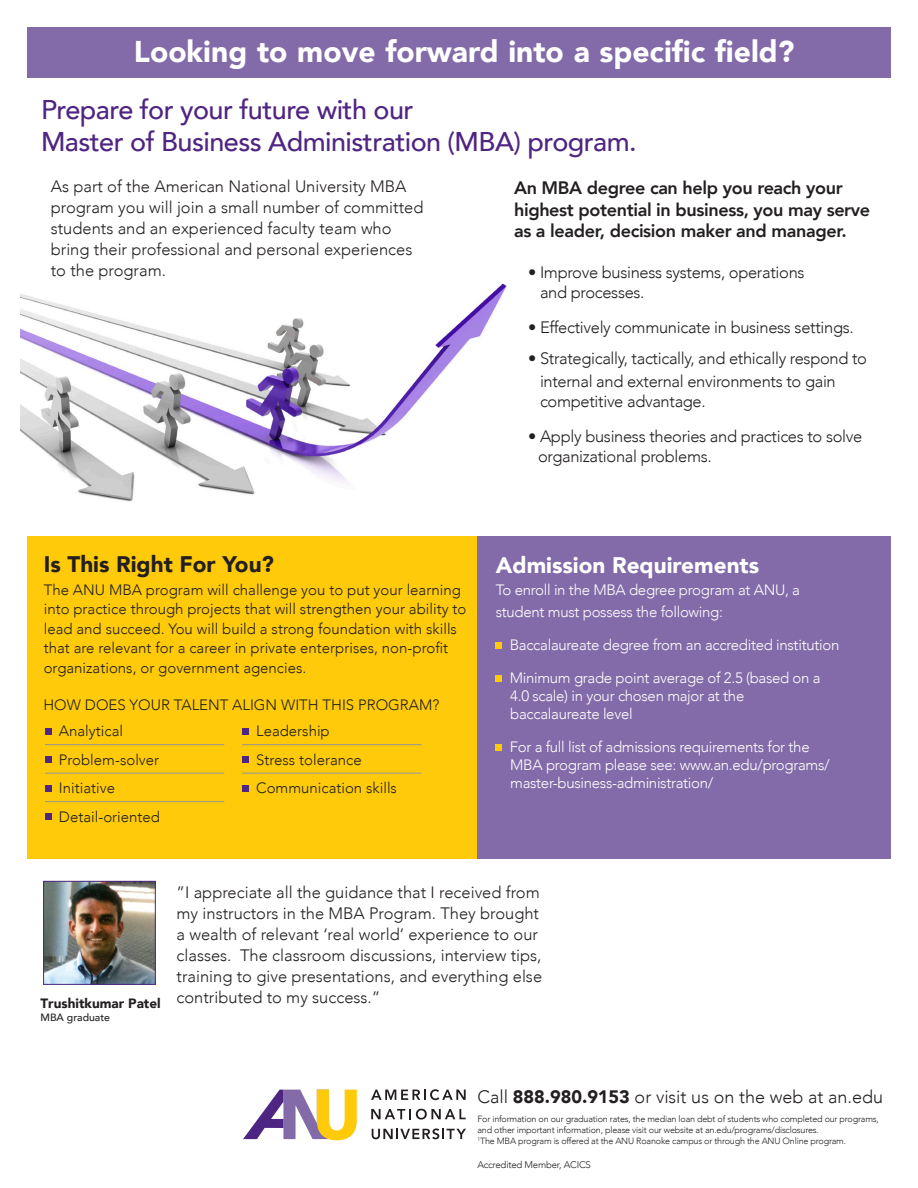
<style>
.page{position:relative;width:918px;height:1188px;background:#fff}
.page>*{position:absolute;margin:0;border:0;box-sizing:border-box;transform-origin:0 0}
.t1{font:900 30px "Avenir";color:#fff}
.body{font:500 27px "Avenir";letter-spacing:-.02em;color:#4e2582}
.t2{font:900 22.5px "Avenir";color:#fff}
.t3{font:900 22.5px "Avenir";color:#231f20}
.body-2{font:800 18px/21.6px "Avenir";letter-spacing:-.02em;color:#231f20}
.body-3{font:300 18px "Avenir";color:#231f20}
.body-4{font:300 16.5px/21px "Avenir";color:#231f20}
.body-5{font:300 16.5px "Avenir";letter-spacing:-.02em;color:#231f20}
.body-6{font:300 15px/19.5px "Avenir";color:#231f20}
.t4{font:300 15px/18px "Avenir";letter-spacing:-.02em;color:#fff}
.t5{font:900 13.5px "Avenir";color:#231f20}
.t6{font:500 10.5px "Avenir";color:#231f20}
.body_-_bullets{font:300 9.6px "Avenir";letter-spacing:-.02em;color:#231f20}
.body_-_bullets-2{font:300 9px/10.8px "Avenir";letter-spacing:-.02em;color:#231f20}
.s1{font-weight:900}
</style>
<div class="page">
<div style="left:27px;top:27px;width:864px;height:51px;background:#836ba9"></div>
<img style="left:21px;top:283px;width:486px;height:219px">
<div style="left:27px;top:536px;width:864px;height:323px;background:#feca0a"></div>
<div style="left:477px;top:536px;width:414px;height:323px;background:#836ba9"></div>
<svg style="left:243px;top:1090px;width:114px;height:50px"></svg>
<svg style="left:372px;top:1128px;width:94px;height:11px"></svg>
<svg style="left:371px;top:1089px;width:95px;height:11px"></svg>
<svg style="left:371px;top:1109px;width:95px;height:11px"></svg>
<svg style="left:496px;top:643px;width:6px;height:6px"></svg>
<svg style="left:496px;top:676px;width:6px;height:6px"></svg>
<svg style="left:496px;top:745px;width:6px;height:6px"></svg>
<hr style="left:45px;top:744px;width:179px;height:1px;background:#939598">
<hr style="left:45px;top:773px;width:179px;height:1px;background:#939598">
<hr style="left:45px;top:801px;width:179px;height:1px;background:#939598">
<div style="left:45px;top:728px;width:6px;height:7px;background:#4e2582"></div>
<svg style="left:45px;top:757px;width:6px;height:6px"></svg>
<div style="left:45px;top:785px;width:6px;height:7px;background:#4e2582"></div>
<svg style="left:45px;top:814px;width:6px;height:6px"></svg>
<hr style="left:242px;top:744px;width:180px;height:1px;background:#939598">
<hr style="left:242px;top:773px;width:180px;height:1px;background:#939598">
<div style="left:242px;top:728px;width:6px;height:7px;background:#4e2582"></div>
<svg style="left:242px;top:757px;width:6px;height:6px"></svg>
<div style="left:242px;top:785px;width:6px;height:7px;background:#4e2582"></div>
<img style="left:45px;top:883px;width:109px;height:100px">
<div style="left:43px;top:881px;width:113px;height:104px;border:1px solid #4e2582"></div>
<p class="t1" style="left:134px;top:25px;width:662px">Looking to move forward into a specific field?</p>
<p class="body" style="left:41px;top:86px;width:374px">Prepare for your future with our</p>
<p class="body" style="left:41px;top:118px;width:597px">Master of Business Administration (MBA) program.</p>
<p class="body-4" style="left:51px;top:175px;width:374px">As part of the American National University MBA program you will join a small number of committed students and an experienced faculty team who bring their professional and personal experiences to the program.</p>
<p class="body-2" style="left:514px;top:177px;width:358px">An MBA degree can help you reach your highest potential in business, you may serve as a leader, decision maker and manager.</p>
<p class="body-5" style="left:528px;top:262px;width:278px">• Improve business systems, operations</p>
<p class="body-5" style="left:540px;top:282px;width:106px">and processes.</p>
<p class="body-5" style="left:528px;top:317px;width:327px">• Effectively communicate in business settings.</p>
<p class="body-5" style="left:528px;top:349px;width:340px">• Strategically, tactically, and ethically respond to</p>
<p class="body-5" style="left:540px;top:372px;width:297px">internal and external environments to gain</p>
<p class="body-5" style="left:540px;top:391px;width:167px">competitive advantage.</p>
<p class="body-5" style="left:528px;top:426px;width:336px">• Apply business theories and practices to solve</p>
<p class="body-5" style="left:538px;top:446px;width:175px">organizational problems.</p>
<p class="t3" style="left:44px;top:545px;width:232px">Is This Right For You?</p>
<p class="body-6" style="left:44px;top:580px;width:419px">The ANU MBA program will challenge you to put your learning</p>
<p class="body-6" style="left:44px;top:600px;width:424px">into practice through projects that will strengthen your ability to lead and succeed. You will build a strong foundation with skills that are relevant for a career in private enterprises, non-profit organizations, or government agencies.</p>
<p class="body-6" style="left:44px;top:695px;width:397px">HOW DOES YOUR TALENT ALIGN WITH THIS PROGRAM?</p>
<p class="body-6" style="left:59px;top:721px;width:66px">Analytical</p>
<p class="body-6" style="left:59px;top:750px;width:102px">Problem-solver</p>
<p class="body-6" style="left:59px;top:778px;width:58px">Initiative</p>
<p class="body-6" style="left:59px;top:807px;width:103px">Detail-oriented</p>
<p class="body-6" style="left:256px;top:721px;width:75px">Leadership</p>
<p class="body-6" style="left:256px;top:750px;width:107px">Stress tolerance</p>
<p class="body-6" style="left:256px;top:778px;width:142px">Communication skills</p>
<p class="t2" style="left:496px;top:546px;width:265px">Admission Requirements</p>
<p class="t4" style="left:496px;top:581px;width:306px">To enroll in the MBA degree program at ANU, a</p>
<p class="t4" style="left:496px;top:603px;width:229px">student must possess the following:</p>
<p class="t4" style="left:510px;top:636px;width:331px">Baccalaureate degree from an accredited institution</p>
<p class="t4" style="left:510px;top:669px;width:312px">Minimum grade point average of 2.5 (based on a<br>4.0 scale) in your chosen major at the baccalaureate level</p>
<p class="t4" style="left:510px;top:738px;width:321px">For a full list of admissions requirements for the<br>MBA program please see: www.an.edu/programs/ master-business-administration/</p>
<p class="t5" style="left:40px;top:992px;width:122px">Trushitkumar Patel</p>
<p class="t6" style="left:40px;top:1008px;width:71px">MBA graduate</p>
<p class="body-4" style="left:177px;top:882px;width:367px">”I appreciate all the guidance that I received from my instructors in the MBA Program. They brought a wealth of relevant ‘real world’ experience to our classes. The classroom discussions, interview tips, training to give presentations, and everything else contributed to my success.”</p>
<p class="body-3" style="left:477px;top:1087px;width:407px">Call <span class="s1">888.980.9153</span> or visit us on the web at an.edu</p>
<p class="body_-_bullets-2" style="left:477px;top:1113px;width:403px">For information on our graduation rates, the median loan debt of students who completed our programs, and other important information, please visit our website at an.edu/programs/disclosures.</p>
<p class="body_-_bullets-2" style="left:477px;top:1136px;width:370px"><sup>1</sup>The MBA program is offered at the ANU Roanoke campus or through the ANU Online program.</p>
<p class="body_-_bullets" style="left:477px;top:1159px;width:115px">Accredited Member, ACICS</p>
</div>
